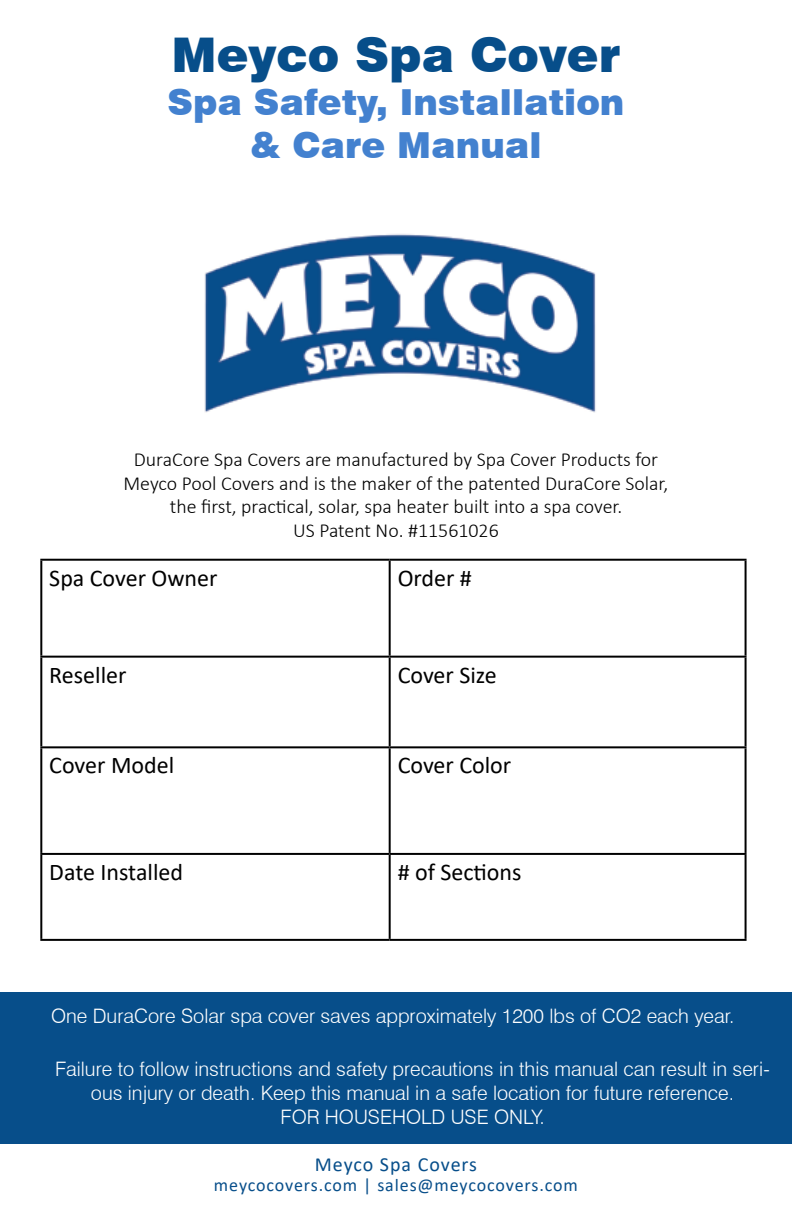
<style>
.page{position:relative;width:792px;height:1224px;background:#fff}
.page>*{position:absolute;margin:0;border:0;box-sizing:border-box;transform-origin:0 0}
.t1{font:900 47.8px "Swiss 721 BT";color:#074e8a}
.t2{font:900 35.8px/43px "Swiss 721 BT";color:#4381cf;text-align:center}
.t3{font:24px "Calibri";color:#000}
.t4{font:300 20px/24px "Swiss 721 BT";color:#fff;text-align:center}
.t5{font:300 20px/24px "Calibri";color:#000;text-align:center}
.t6{font:20px "Calibri";letter-spacing:.045em;color:#074e8a}
.t7{font:18px "Calibri";letter-spacing:.045em;color:#074e8a}
</style>
<div class="page">
<img style="left:204px;top:234px;width:392px;height:179px">
<div style="left:0;top:992px;width:792px;height:151px;background:#074e8a"></div>
<hr style="left:40px;top:559px;width:350px;height:2px;background:#000">
<hr style="left:40px;top:561px;width:2px;height:95px;background:#000">
<hr style="left:390px;top:559px;width:357px;height:2px;background:#000">
<hr style="left:389px;top:561px;width:2px;height:95px;background:#000">
<hr style="left:745px;top:561px;width:2px;height:95px;background:#000">
<hr style="left:40px;top:656px;width:350px;height:2px;background:#000">
<hr style="left:40px;top:658px;width:2px;height:88px;background:#000">
<hr style="left:390px;top:656px;width:357px;height:2px;background:#000">
<hr style="left:389px;top:658px;width:2px;height:88px;background:#000">
<hr style="left:745px;top:658px;width:2px;height:88px;background:#000">
<hr style="left:40px;top:746px;width:350px;height:2px;background:#000">
<hr style="left:40px;top:748px;width:2px;height:105px;background:#000">
<hr style="left:390px;top:746px;width:357px;height:2px;background:#000">
<hr style="left:389px;top:748px;width:2px;height:105px;background:#000">
<hr style="left:745px;top:748px;width:2px;height:105px;background:#000">
<hr style="left:40px;top:853px;width:350px;height:2px;background:#000">
<hr style="left:40px;top:855px;width:2px;height:84px;background:#000">
<hr style="left:390px;top:853px;width:357px;height:2px;background:#000">
<hr style="left:389px;top:855px;width:2px;height:84px;background:#000">
<hr style="left:745px;top:855px;width:2px;height:84px;background:#000">
<hr style="left:40px;top:939px;width:350px;height:2px;background:#000">
<hr style="left:390px;top:939px;width:357px;height:2px;background:#000">
<h1 class="t1" style="left:171px;top:26px;width:451px">Meyco Spa Cover</h1>
<h2 class="t2" style="left:168px;top:81px;width:458px">Spa Safety, Installation &amp; Care Manual</h2>
<p class="t5" style="left:123px;top:447px;width:547px">DuraCore Spa Covers are manufactured by Spa Cover Products for Meyco Pool Covers and is the maker of the patented DuraCore Solar, the first, practical, solar, spa heater built into a spa cover.<br>US Patent No. #11561026</p>
<p class="t3" style="left:49px;top:561px;width:170px">Spa Cover Owner</p>
<p class="t3" style="left:398px;top:561px;width:76px">Order #</p>
<p class="t3" style="left:49px;top:658px;width:79px">Reseller</p>
<p class="t3" style="left:398px;top:658px;width:101px">Cover Size</p>
<p class="t3" style="left:49px;top:749px;width:126px">Cover Model</p>
<p class="t3" style="left:398px;top:749px;width:115px">Cover Color</p>
<p class="t3" style="left:49px;top:855px;width:135px">Date Installed</p>
<p class="t3" style="left:398px;top:855px;width:125px"># of Sections</p>
<p class="t4" style="left:51px;top:1004px;width:685px">One DuraCore Solar spa cover saves approximately 1200 lbs of CO2 each year.</p>
<p class="t4" style="left:55px;top:1056px;width:716px">Failure to follow instructions and safety precautions in this manual can result in seri&shy;ous injury or death. Keep this manual in a safe location for future reference.<br>FOR HOUSEHOLD USE ONLY.</p>
<p class="t6" style="left:315px;top:1151px;width:164px">Meyco Spa Covers</p>
<p class="t7" style="left:214px;top:1173px;width:365px">meycocovers.com | sales@meycocovers.com</p>
</div>
